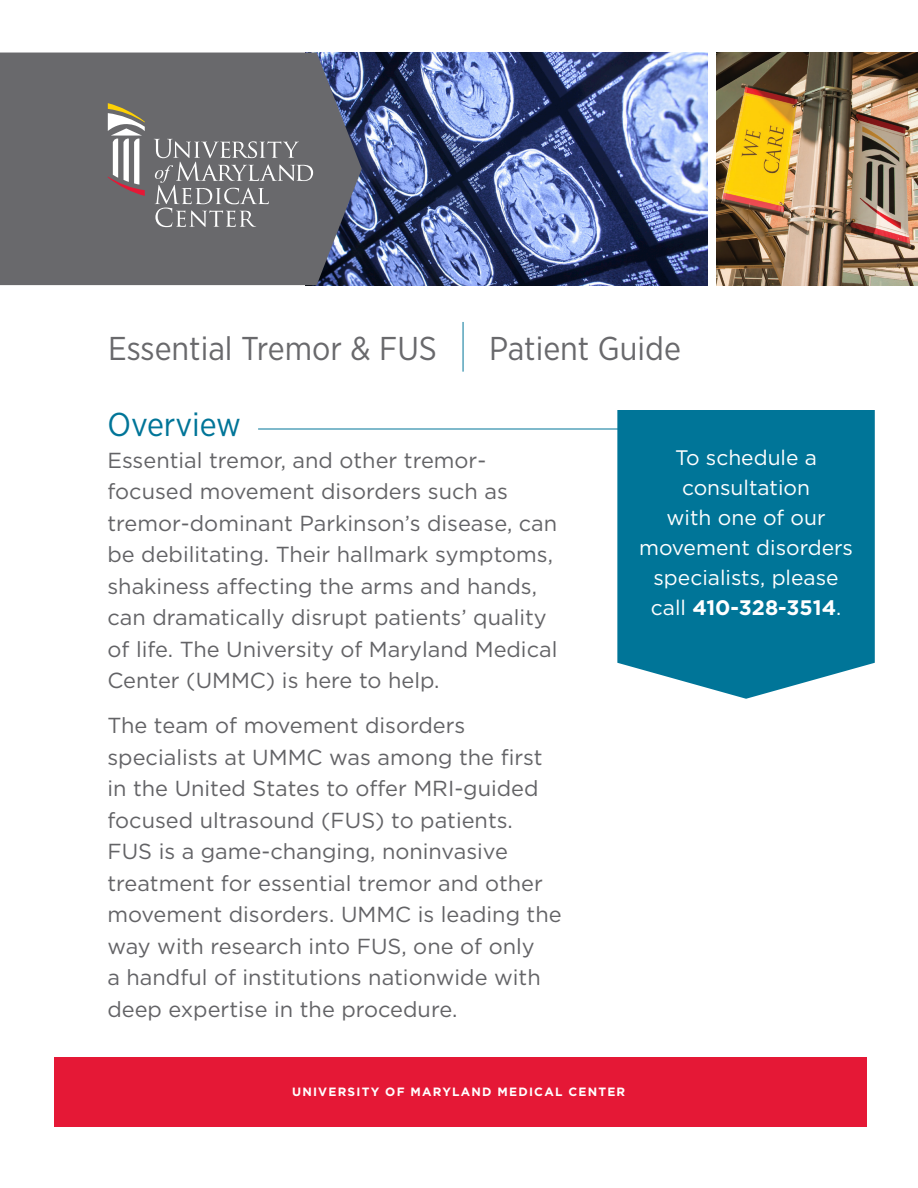
<style>
.page{position:relative;width:918px;height:1188px;background:#fff}
.page>*{position:absolute;margin:0;border:0;box-sizing:border-box;transform-origin:0 0}
.t1{font:33px "Gotham Narrow";color:#69696c}
.t2{font:33px "Gotham Narrow";color:#007598}
.t3{font:21.75px/31.5px "Gotham";color:#636366}
.t4{font:21px/30px "Gotham";color:#fff;text-align:center}
.t5{font:700 12px "Gotham";letter-spacing:.1em;color:#fff}
.s1{font-weight:700}
</style>
<div class="page">
<hr style="left:463px;top:322px;width:1px;height:50px;background:#007598">
<img style="left:362px;top:53px;width:345px;height:232px">
<img style="left:716px;top:53px;width:202px;height:232px">
<svg style="left:0;top:53px;width:362px;height:232px;fill:#69696c"></svg>
<svg style="left:617px;top:410px;width:258px;height:289px;fill:#007598"></svg>
<div style="left:54px;top:1058px;width:812px;height:69px;background:#e51836"></div>
<svg style="left:154px;top:139px;width:159px;height:88px"></svg>
<svg style="left:108px;top:103px;width:37px;height:93px"></svg>
<hr style="left:258px;top:429px;width:376px;height:1px;background:#007598">
<p class="t1" style="left:108px;top:328px;width:331px">Essential Tremor &amp; FUS</p>
<p class="t1" style="left:489px;top:328px;width:193px">Patient Guide</p>
<p class="t2" style="left:107px;top:404px;width:135px">Overview</p>
<p class="t3" style="left:107px;top:444px;width:451px">Essential tremor, and other tremor&shy;focused movement disorders such as tremor-dominant Parkinson’s disease, can be debilitating. Their hallmark symptoms, shakiness affecting the arms and hands, can dramatically disrupt patients’ quality of life. The University of Maryland Medical Center (UMMC) is here to help.</p>
<p class="t3" style="left:107px;top:709px;width:456px">The team of movement disorders specialists at UMMC was among the first in the United States to offer MRI-guided focused ultrasound (FUS) to patients.<br>FUS is a game-changing, noninvasive treatment for essential tremor and other movement disorders. UMMC is leading the way with research into FUS, one of only<br>a handful of institutions nationwide with deep expertise in the procedure.</p>
<p class="t4" style="left:639px;top:442px;width:216px">To schedule a consultation<br>with one of our movement disorders specialists, please call <span class="s1">410-328-3514</span>.</p>
<p class="t5" style="left:292px;top:1084px;width:335px">UNIVERSITY OF MARYLAND MEDICAL CENTER</p>
</div>
